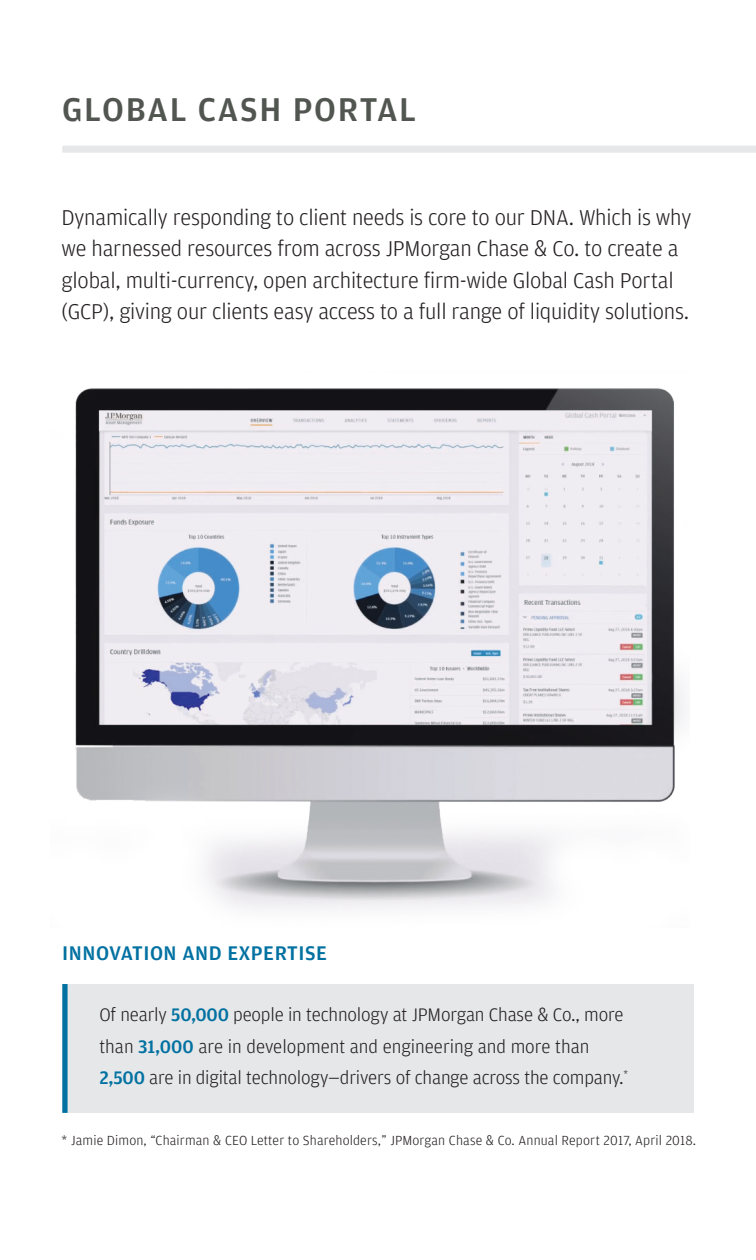
<style>
.page{position:relative;width:756px;height:1260px;background:#fff}
.page>*{position:absolute;margin:0;border:0;box-sizing:border-box;transform-origin:0 0}
.Body_copy{font:500 35px "Amplitude";letter-spacing:.05em;color:#525651}
.Body_copy-2{font:300 22.75px/31.5px "Amplitude";letter-spacing:-.01em;color:#231f20}
.Body_Copy_Bullets{font:500 21px "Amplitude";letter-spacing:.025em;color:#0071a1}
.Body_Copy_Bullets-2{font:300 19.25px/31.5px "Amplitude";letter-spacing:-.01em;color:#231f20}
.Body_Copy_Bullets-3{font:300 14px "Amplitude";letter-spacing:.01em;color:#231f20}
.s1{font-weight:500;color:#0071a1}
</style>
<div class="page">
<div style="left:62px;top:984px;width:632px;height:129px;background:#e6e7e9"></div>
<div style="left:62px;top:984px;width:6px;height:129px;background:#0071a1"></div>
<div style="left:62px;top:146px;width:694px;height:7px;background:#e6e7e9"></div>
<img style="left:75px;top:388px;width:611px;height:522px">
<p class="Body_copy" style="left:62px;top:88px;width:355px">GLOBAL CASH PORTAL</p>
<p class="Body_copy-2" style="left:62px;top:201px;width:631px">Dynamically responding to client needs is core to our DNA. Which is why we harnessed resources from across JPMorgan Chase &amp; Co. to create a global, multi-currency, open architecture firm-wide Global Cash Portal (GCP), giving our clients easy access to a full range of liquidity solutions.</p>
<p class="Body_Copy_Bullets" style="left:62px;top:939px;width:266px">INNOVATION AND EXPERTISE</p>
<p class="Body_Copy_Bullets-2" style="left:99px;top:998px;width:530px">Of nearly <span class="s1">50,000</span> people in technology at JPMorgan Chase &amp; Co., more than <span class="s1">31,000</span> are in development and engineering and more than<br><span class="s1">2,500</span> are in digital technology—drivers of change across the company.<sup>*</sup></p>
<p class="Body_Copy_Bullets-3" style="left:62px;top:1132px;width:636px">* Jamie Dimon, “Chairman &amp; CEO Letter to Shareholders,” JPMorgan Chase &amp; Co. Annual Report 2017, April 2018.</p>
</div>
